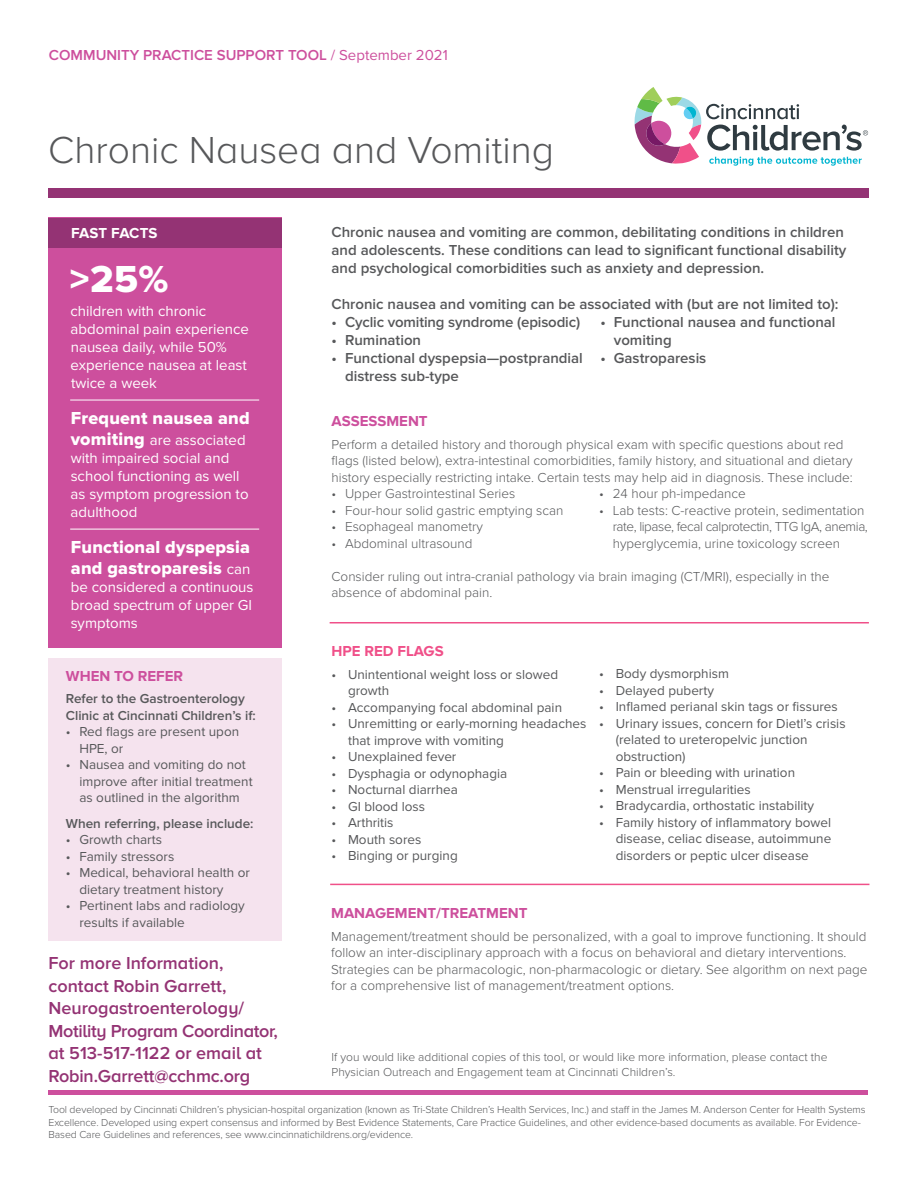
<style>
.page{position:relative;width:918px;height:1188px;background:#fff}
.page>*{position:absolute;margin:0;border:0;box-sizing:border-box;transform-origin:0 0}
.t1{font:300 39px "Proxima Nova A";color:#57585a}
.t2{font:39px "Proxima Nova Extrabld";color:#fff}
.t3{font:600 18px "Proxima Nova A";color:#943374}
.t4{font:18px/21px "Proxima Nova Extrabld";letter-spacing:.01em;color:#fff}
.t5{font:600 18px "Proxima Nova A";letter-spacing:-.02em;color:#943374}
.t6{font:600 15px/18px "Proxima Nova";color:#57585a}
.t7{font:15px/18px "Proxima Nova";color:#fff}
.t8{font:600 15px "Proxima Nova A";color:#cd4f9d}
.t9{font:700 15px "Proxima Nova A";color:#cd4f9d}
.t10{font:700 15px "Proxima Nova A";color:#f05089}
.t11{font:700 15px "Proxima Nova A";letter-spacing:.005em;color:#fff}
.t12{font:300 13.5px/16.5px "Proxima Nova";color:#57585a}
.t13{font:13.5px/16.5px "Proxima Nova";color:#57585a}
.t14{font:600 13.5px/16.5px "Proxima Nova";color:#57585a}
.t15{font:300 12px/15px "Proxima Nova";color:#57585a}
.t16{font:300 10.5px "Proxima Nova";letter-spacing:-.01em;color:#57585a}
.s1{font-weight:400}
.s2{font-family:"Proxima Nova Extrabld";font-size:18px}
.s3{font-family:"Proxima Nova";font-size:15px}
</style>
<div class="page">
<div style="left:49px;top:218px;width:233px;height:430px;background:#cd4f9d"></div>
<svg style="left:635px;top:87px;width:233px;height:79px"></svg>
<div style="left:49px;top:189px;width:820px;height:9px;background:#943374"></div>
<div style="left:49px;top:218px;width:233px;height:29px;background:#943374"></div>
<hr style="left:330px;top:622px;width:539px;height:1px;background:#f05089">
<hr style="left:330px;top:884px;width:539px;height:1px;background:#f05089">
<hr style="left:70px;top:400px;width:189px;height:1px;background:#fff">
<hr style="left:49px;top:1091px;width:819px;height:4px;background:#cd4f9d">
<hr style="left:70px;top:529px;width:189px;height:1px;background:#fff">
<div style="left:48px;top:658px;width:233px;height:282px;background:#f5e3ee"></div>
<p class="t8" style="left:49px;top:46px;width:400px">COMMUNITY PRACTICE SUPPORT TOOL <span class="s1">/ September 2021</span></p>
<p class="t1" style="left:48px;top:127px;width:507px">Chronic Nausea and Vomiting</p>
<p class="t11" style="left:71px;top:224px;width:88px">FAST FACTS</p>
<p class="t2" style="left:70px;top:256px;width:100px">&gt;25%</p>
<p class="t7" style="left:70px;top:302px;width:137px">children with chronic</p>
<p class="t7" style="left:71px;top:320px;width:180px">abdominal pain experience nausea daily, while 50%</p>
<p class="t7" style="left:70px;top:356px;width:178px">experience nausea at least twice a week</p>
<p class="t4" style="left:71px;top:408px;width:180px">Frequent nausea and</p>
<p class="t7" style="left:71px;top:431px;width:179px"><span class="s2">vomiting</span> are associated with impaired social and school functioning as well as symptom progression to adulthood</p>
<p class="t4" style="left:71px;top:537px;width:181px">Functional dyspepsia and gastroparesis <span class="s3">can</span></p>
<p class="t7" style="left:71px;top:578px;width:184px;text-align:justify">be considered a continuous broad spectrum of upper GI symptoms</p>
<p class="t9" style="left:66px;top:667px;width:119px">WHEN TO REFER</p>
<p class="t14" style="left:66px;top:691px;width:191px">Refer to the Gastroenterology<br>Clinic at Cincinnati Children’s if:</p>
<p class="t13" style="left:79px;top:724px;width:161px;text-indent:-14px">• Red flags are present upon<br>HPE, or</p>
<p class="t13" style="left:79px;top:757px;width:175px;text-indent:-14px">• Nausea and vomiting do not improve after initial treatment as outlined in the algorithm</p>
<p class="t14" style="left:66px;top:816px;width:189px">When referring, please include:</p>
<p class="t13" style="left:66px;top:832px;width:98px">• Growth charts</p>
<p class="t13" style="left:66px;top:849px;width:110px">• Family stressors</p>
<p class="t13" style="left:79px;top:865px;width:172px;text-indent:-14px">• Medical, behavioral health or dietary treatment history</p>
<p class="t13" style="left:79px;top:898px;width:167px;text-indent:-14px">• Pertinent labs and radiology results if available</p>
<p class="t3" style="left:49px;top:953px;width:176px">For more Information,</p>
<p class="t3" style="left:49px;top:975px;width:179px">contact Robin Garrett,</p>
<p class="t3" style="left:49px;top:998px;width:197px">Neurogastroenterology/</p>
<p class="t5" style="left:49px;top:1020px;width:231px">Motility Program Coordinator,</p>
<p class="t3" style="left:49px;top:1043px;width:215px">at 513-517-1122 or email at</p>
<p class="t3" style="left:49px;top:1065px;width:203px">Robin.Garrett@cchmc.org</p>
<p class="t6" style="left:332px;top:224px;width:516px">Chronic nausea and vomiting are common, debilitating conditions in children and adolescents. These conditions can lead to significant functional disability and psychological comorbidities such as anxiety and depression.</p>
<p class="t6" style="left:332px;top:296px;width:509px">Chronic nausea and vomiting can be associated with (but are not limited to):</p>
<p class="t6" style="left:332px;top:314px;width:250px">• Cyclic vomiting syndrome (episodic)</p>
<p class="t6" style="left:332px;top:332px;width:91px">• Rumination</p>
<p class="t6" style="left:332px;top:350px;width:253px">• Functional dyspepsia—postprandial</p>
<p class="t6" style="left:345px;top:368px;width:115px">distress sub-type</p>
<p class="t9" style="left:332px;top:412px;width:98px">ASSESSMENT</p>
<p class="t12" style="left:332px;top:436px;width:523px">Perform a detailed history and thorough physical exam with specific questions about red flags (listed below), extra-intestinal comorbidities, family history, and situational and dietary history especially restricting intake. Certain tests may help aid in diagnosis. These include:</p>
<p class="t12" style="left:332px;top:486px;width:185px">• Upper GastrointestinaI Series</p>
<p class="t12" style="left:332px;top:502px;width:233px">• Four-hour solid gastric emptying scan</p>
<p class="t12" style="left:332px;top:519px;width:153px">• Esophageal manometry</p>
<p class="t12" style="left:332px;top:535px;width:143px">• Abdominal ultrasound</p>
<p class="t12" style="left:332px;top:568px;width:499px">Consider ruling out intra-cranial pathology via brain imaging (CT/MRI), especially in the</p>
<p class="t12" style="left:332px;top:585px;width:162px">absence of abdominal pain.</p>
<p class="t6" style="left:600px;top:314px;width:237px">• Functional nausea and functional</p>
<p class="t6" style="left:614px;top:332px;width:59px">vomiting</p>
<p class="t6" style="left:600px;top:350px;width:108px">• Gastroparesis</p>
<p class="t12" style="left:599px;top:486px;width:148px">• 24 hour ph-impedance</p>
<p class="t12" style="left:613px;top:502px;width:257px;text-indent:-14px">• Lab tests: C-reactive protein, sedimentation rate, lipase, fecal calprotectin, TTG IgA, anemia, hyperglycemia, urine toxicology screen</p>
<p class="t10" style="left:332px;top:643px;width:114px">HPE RED FLAGS</p>
<p class="t13" style="left:348px;top:667px;width:212px;text-indent:-16px">• Unintentional weight loss or slowed growth</p>
<p class="t13" style="left:332px;top:700px;width:232px">• Accompanying focal abdominal pain</p>
<p class="t13" style="left:348px;top:716px;width:240px;text-indent:-16px">• Unremitting or early-morning headaches that improve with vomiting</p>
<p class="t13" style="left:332px;top:749px;width:126px">• Unexplained fever</p>
<p class="t13" style="left:332px;top:766px;width:177px">• Dysphagia or odynophagia</p>
<p class="t13" style="left:332px;top:782px;width:128px">• Nocturnal diarrhea</p>
<p class="t13" style="left:332px;top:799px;width:95px">• GI blood loss</p>
<p class="t13" style="left:332px;top:815px;width:64px">• Arthritis</p>
<p class="t13" style="left:332px;top:832px;width:91px">• Mouth sores</p>
<p class="t13" style="left:332px;top:848px;width:128px">• Binging or purging</p>
<p class="t13" style="left:599px;top:666px;width:131px">• Body dysmorphism</p>
<p class="t13" style="left:599px;top:683px;width:116px">• Delayed puberty</p>
<p class="t13" style="left:599px;top:699px;width:240px">• Inflamed perianal skin tags or fissures</p>
<p class="t13" style="left:599px;top:716px;width:248px">• Urinary issues, concern for Dietl’s crisis</p>
<p class="t13" style="left:616px;top:732px;width:193px">(related to ureteropelvic junction</p>
<p class="t13" style="left:616px;top:749px;width:71px">obstruction)</p>
<p class="t13" style="left:599px;top:765px;width:197px">• Pain or bleeding with urination</p>
<p class="t13" style="left:599px;top:782px;width:153px">• Menstrual irregularities</p>
<p class="t13" style="left:599px;top:798px;width:216px">• Bradycardia, orthostatic instability</p>
<p class="t13" style="left:599px;top:815px;width:233px">• Family history of inflammatory bowel</p>
<p class="t13" style="left:616px;top:831px;width:217px">disease, celiac disease, autoimmune</p>
<p class="t13" style="left:616px;top:848px;width:195px">disorders or peptic ulcer disease</p>
<p class="t9" style="left:331px;top:904px;width:198px">MANAGEMENT/TREATMENT</p>
<p class="t12" style="left:331px;top:928px;width:538px">Management/treatment should be personalized, with a goal to improve functioning. It should follow an inter-disciplinary approach with a focus on behavioral and dietary interventions.<br>Strategies can be pharmacologic, non-pharmacologic or dietary. See algorithm on next page for a comprehensive list of management/treatment options.</p>
<p class="t15" style="left:332px;top:1050px;width:497px">If you would like additional copies of this tool, or would like more information, please contact the<br>Physician Outreach and Engagement team at Cincinnati Children’s.</p>
<p class="t16" style="left:49px;top:1104px;width:819px">Tool developed by Cincinnati Children’s physician-hospital organization (known as Tri-State Children’s Health Services, Inc.) and staff in the James M. Anderson Center for Health Systems</p>
<p class="t16" style="left:49px;top:1116px;width:814px">Excellence. Developed using expert consensus and informed by Best Evidence Statements, Care Practice Guidelines, and other evidence-based documents as available. For Evidence-</p>
<p class="t16" style="left:49px;top:1129px;width:366px">Based Care Guidelines and references, see www.cincinnatichildrens.org/evidence.</p>
</div>
